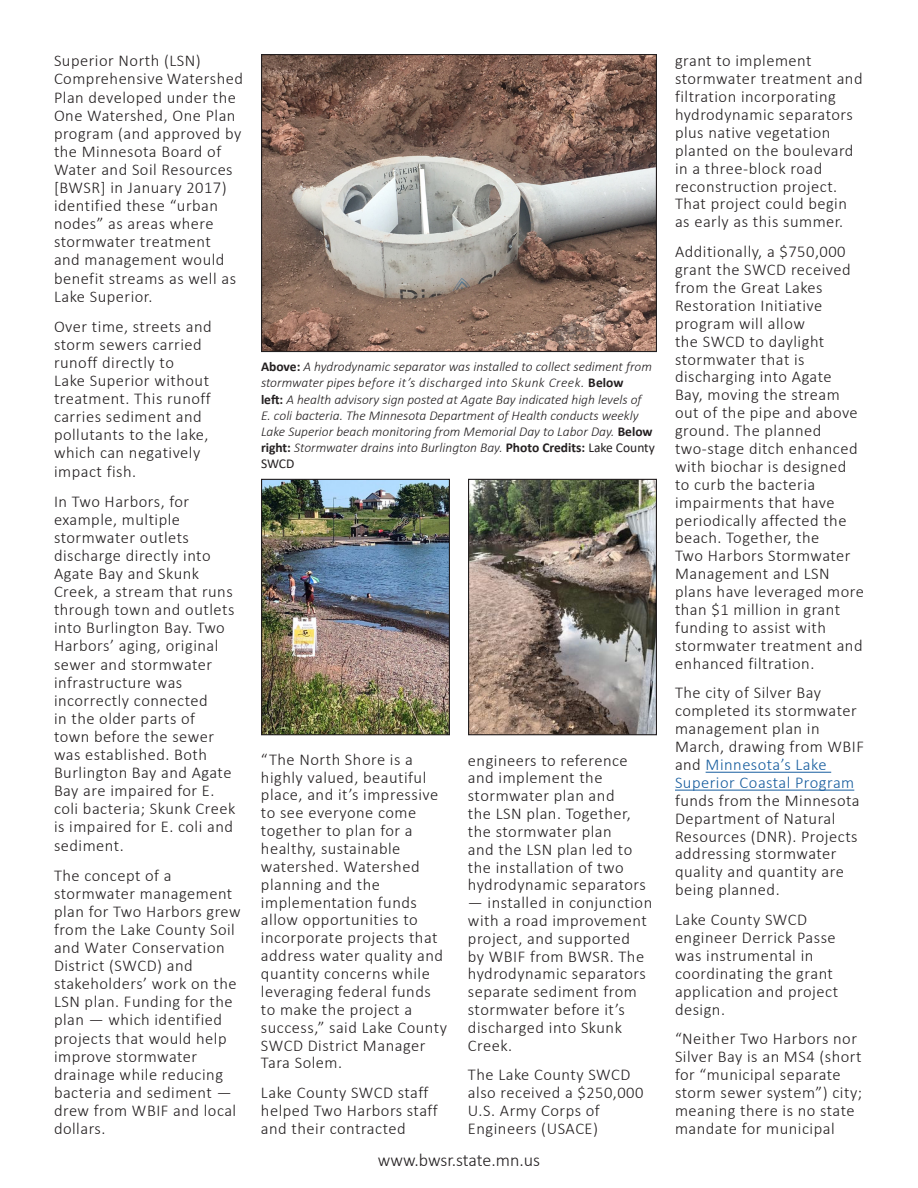
<style>
.page{position:relative;width:918px;height:1188px;background:#fff}
.page>*{position:absolute;margin:0;border:0;box-sizing:border-box;transform-origin:0 0}
.t1{font:300 18px "Calibri";letter-spacing:-.005em;color:#231f20}
.Paragraph_Style_3{font:300 16.5px/17.9px "Calibri";letter-spacing:.03em;color:#231f20}
.t2{font:italic 300 13.5px/16.2px "Calibri";color:#231f20}
.s1{font-weight:700;font-style:normal}
.s2{font-weight:400;font-style:normal}
.s3{color:#175d9e}
</style>
<div class="page">
<hr style="left:706px;top:772px;width:125px;height:1px;background:#175d9e">
<hr style="left:675px;top:790px;width:179px;height:1px;background:#175d9e">
<img style="left:263px;top:56px;width:392px;height:294px">
<div style="left:261px;top:54px;width:396px;height:298px;border:1px solid #231f20"></div>
<img style="left:263px;top:481px;width:185px;height:252px">
<div style="left:261px;top:479px;width:189px;height:256px;border:1px solid #231f20"></div>
<img style="left:470px;top:481px;width:185px;height:252px">
<div style="left:468px;top:479px;width:189px;height:256px;border:1px solid #231f20"></div>
<p class="Paragraph_Style_3" style="left:54px;top:52px;width:190px">Superior North (LSN)<br>Comprehensive Watershed<br>Plan developed under the<br>One Watershed, One Plan program (and approved by the Minnesota Board of<br>Water and Soil Resources [BWSR] in January 2017) identified these “urban nodes” as areas where stormwater treatment<br>and management would benefit streams as well as<br>Lake Superior.</p>
<p class="Paragraph_Style_3" style="left:54px;top:317px;width:159px">Over time, streets and storm sewers carried runoff directly to<br>Lake Superior without treatment. This runoff carries sediment and pollutants to the lake, which can negatively impact fish.</p>
<p class="Paragraph_Style_3" style="left:54px;top:492px;width:183px">In Two Harbors, for example, multiple stormwater outlets discharge directly into<br>Agate Bay and Skunk<br>Creek, a stream that runs through town and outlets into Burlington Bay. Two<br>Harbors’ aging, original sewer and stormwater infrastructure was incorrectly connected<br>in the older parts of<br>town before the sewer was established. Both<br>Burlington Bay and Agate<br>Bay are impaired for E. coli bacteria; Skunk Creek is impaired for E. coli and sediment.</p>
<p class="Paragraph_Style_3" style="left:54px;top:866px;width:188px">The concept of a stormwater management plan for Two Harbors grew from the Lake County Soil and Water Conservation<br>District (SWCD) and stakeholders’ work on the<br>LSN plan. Funding for the plan — which identified projects that would help improve stormwater drainage while reducing bacteria and sediment — drew from WBIF and local dollars.</p>
<p class="t2" style="left:261px;top:358px;width:395px"><span class="s1">Above:</span> A hydrodynamic separator was installed to collect sediment from stormwater pipes before it’s discharged into Skunk Creek. <span class="s1">Below<br>left:</span> A health advisory sign posted at Agate Bay indicated high levels of<br>E. coli bacteria. The Minnesota Department of Health conducts weekly Lake Superior beach monitoring from Memorial Day to Labor Day. <span class="s1">Below right:</span> Stormwater drains into Burlington Bay. <span class="s1">Photo Credits:</span> <span class="s2">Lake County SWCD</span></p>
<p class="Paragraph_Style_3" style="left:261px;top:750px;width:188px">“The North Shore is a highly valued, beautiful place, and it’s impressive to see everyone come together to plan for a healthy, sustainable watershed. Watershed planning and the implementation funds allow opportunities to incorporate projects that address water quality and quantity concerns while leveraging federal funds to make the project a success,” said Lake County<br>SWCD District Manager<br>Tara Solem.</p>
<p class="Paragraph_Style_3" style="left:261px;top:1084px;width:178px">Lake County SWCD staff helped Two Harbors staff and their contracted</p>
<p class="Paragraph_Style_3" style="left:468px;top:751px;width:179px">engineers to reference and implement the stormwater plan and<br>the LSN plan. Together, the stormwater plan<br>and the LSN plan led to the installation of two hydrodynamic separators</p>
<p class="Paragraph_Style_3" style="left:468px;top:894px;width:186px">— installed in conjunction with a road improvement project, and supported<br>by WBIF from BWSR. The hydrodynamic separators separate sediment from stormwater before it’s discharged into Skunk<br>Creek.</p>
<p class="Paragraph_Style_3" style="left:468px;top:1066px;width:177px">The Lake County SWCD also received a $250,000<br>U.S. Army Corps of<br>Engineers (USACE)</p>
<p class="t1" style="left:378px;top:1149px;width:164px">www.bwsr.state.mn.us</p>
<p class="Paragraph_Style_3" style="left:675px;top:52px;width:189px">grant to implement stormwater treatment and filtration incorporating hydrodynamic separators plus native vegetation planted on the boulevard in a three-block road reconstruction project.<br>That project could begin as early as this summer.</p>
<p class="Paragraph_Style_3" style="left:675px;top:243px;width:191px">Additionally, a $750,000 grant the SWCD received from the Great Lakes<br>Restoration Initiative program will allow<br>the SWCD to daylight stormwater that is discharging into Agate<br>Bay, moving the stream out of the pipe and above ground. The planned two-stage ditch enhanced with biochar is designed to curb the bacteria impairments that have periodically affected the beach. Together, the<br>Two Harbors Stormwater<br>Management and LSN plans have leveraged more than $1 million in grant funding to assist with stormwater treatment and enhanced filtration.</p>
<p class="Paragraph_Style_3" style="left:675px;top:684px;width:191px">The city of Silver Bay completed its stormwater management plan in<br>March, drawing from WBIF and <span class="s3">Minnesota’s Lake<br>Superior Coastal Program </span>funds from the Minnesota<br>Department of Natural<br>Resources (DNR). Projects addressing stormwater quality and quantity are being planned.</p>
<p class="Paragraph_Style_3" style="left:675px;top:911px;width:165px">Lake County SWCD engineer Derrick Passe was instrumental in coordinating the grant application and project design.</p>
<p class="Paragraph_Style_3" style="left:675px;top:1030px;width:189px">“Neither Two Harbors nor<br>Silver Bay is an MS4 (short for “municipal separate storm sewer system”) city; meaning there is no state mandate for municipal</p>
</div>
